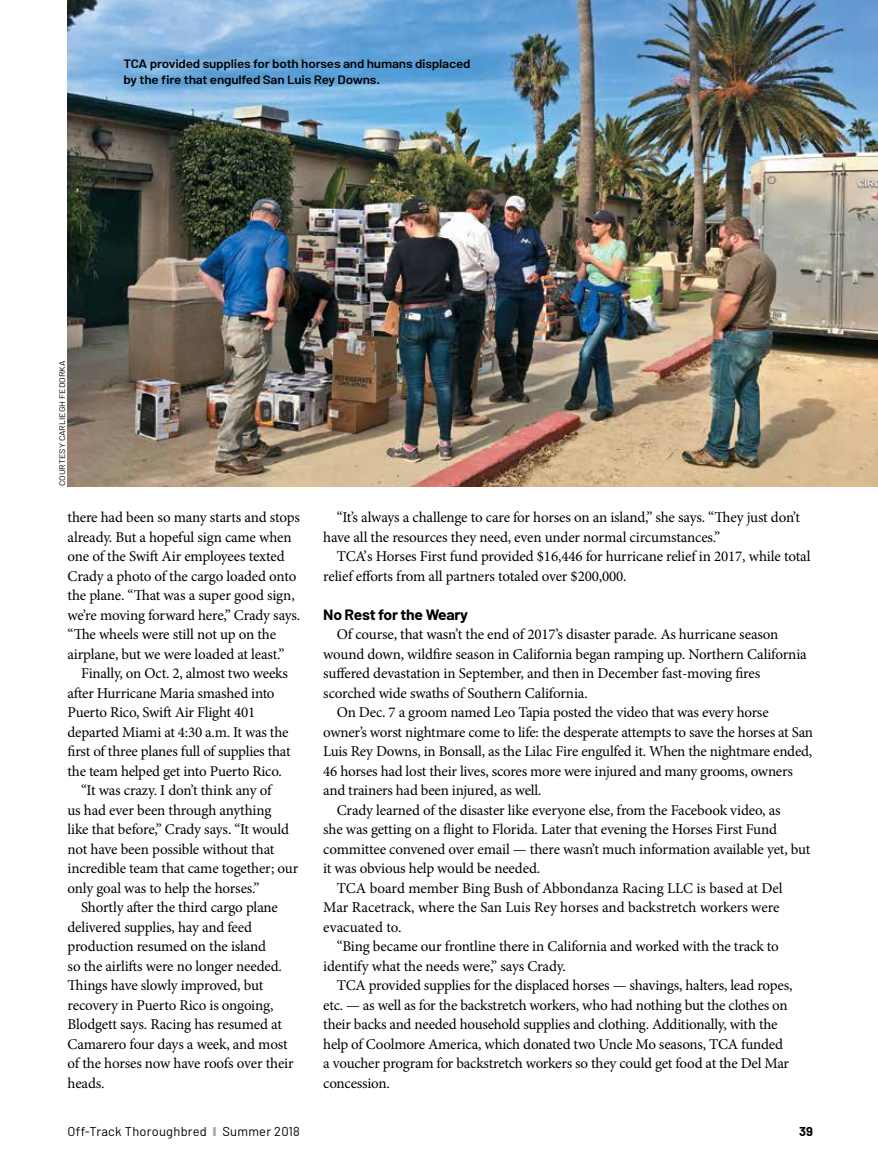
<style>
.page{position:relative;width:878px;height:1175px;background:#fff}
.page>*{position:absolute;margin:0;border:0;box-sizing:border-box;transform-origin:0 0}
.t1{font:15px/19.5px "Minion Pro";letter-spacing:-.015em;color:#000}
.t2{font:700 15px "Barlow";letter-spacing:-.02em;color:#000;scale:1.05 1}
.t3{font:12.9px "Barlow";letter-spacing:.02em;color:#000}
.t4{font:700 12.9px "Barlow";color:#000}
.t5{font:600 12.15px/16.2px "Barlow";letter-spacing:-.015em;color:#000;scale:1.11 1}
.t6{font:8.1px "Barlow";color:#000;scale:1.11 1}
.s1{color:#a7a9ac}
</style>
<div class="page">
<img style="left:68px;top:0;width:810px;height:486px">
<p class="t5" style="left:124px;top:55px;width:314px">TCA provided supplies for both horses and humans displaced by the fire that engulfed San Luis Rey Downs.</p>
<p class="t6" style="left:57px;top:486px;width:114px;rotate:-90deg">courtesy carliegh fedorka</p>
<p class="t1" style="left:68px;top:508px;width:234px">there had been so many starts and stops already. But a hopeful sign came when one of the Swift Air employees texted Crady a photo of the cargo loaded onto the plane. “That was a super good sign, we’re moving forward here,” Crady says. “The wheels were still not up on the airplane, but we were loaded at least.”</p>
<p class="t1" style="left:81px;top:664px;width:208px">Finally, on Oct. 2, almost two weeks</p>
<p class="t1" style="left:68px;top:683px;width:208px">after Hurricane Maria smashed into</p>
<p class="t1" style="left:68px;top:703px;width:189px">Puerto Rico, Swift Air Flight 401</p>
<p class="t1" style="left:68px;top:722px;width:222px">departed Miami at 4:30 a.m. It was the</p>
<p class="t1" style="left:68px;top:742px;width:224px">first of three planes full of supplies that</p>
<p class="t1" style="left:68px;top:761px;width:216px">the team helped get into Puerto Rico.</p>
<p class="t1" style="left:81px;top:781px;width:192px">“It was crazy. I don’t think any of</p>
<p class="t1" style="left:68px;top:800px;width:205px">us had ever been through anything</p>
<p class="t1" style="left:68px;top:820px;width:223px">like that before,” Crady says. “It would</p>
<p class="t1" style="left:68px;top:839px;width:208px">not have been possible without that</p>
<p class="t1" style="left:68px;top:859px;width:232px">incredible team that came together; our</p>
<p class="t1" style="left:68px;top:878px;width:193px">only goal was to help the horses.”</p>
<p class="t1" style="left:81px;top:898px;width:198px">Shortly after the third cargo plane</p>
<p class="t1" style="left:68px;top:917px;width:186px">delivered supplies, hay and feed</p>
<p class="t1" style="left:68px;top:937px;width:200px">production resumed on the island</p>
<p class="t1" style="left:68px;top:956px;width:216px">so the airlifts were no longer needed.</p>
<p class="t1" style="left:68px;top:976px;width:197px">Things have slowly improved, but</p>
<p class="t1" style="left:68px;top:995px;width:207px">recovery in Puerto Rico is ongoing,</p>
<p class="t1" style="left:68px;top:1015px;width:216px">Blodgett says. Racing has resumed at</p>
<p class="t1" style="left:68px;top:1034px;width:222px">Camarero four days a week, and most</p>
<p class="t1" style="left:68px;top:1054px;width:228px">of the horses now have roofs over their</p>
<p class="t1" style="left:68px;top:1073px;width:39px">heads.</p>
<p class="t1" style="left:323px;top:508px;width:478px;text-indent:14px">“It’s always a challenge to care for horses on an island,” she says. “They just don’t have all the resources they need, even under normal circumstances.”</p>
<p class="t1" style="left:323px;top:547px;width:488px;text-indent:14px">TCA’s Horses First fund provided $16,446 for hurricane relief in 2017, while total relief efforts from all partners totaled over $200,000.</p>
<p class="t2" style="left:323px;top:605px;width:139px">No Rest for the Weary</p>
<p class="t1" style="left:337px;top:625px;width:443px">Of course, that wasn’t the end of 2017’s disaster parade. As hurricane season</p>
<p class="t1" style="left:323px;top:644px;width:485px">wound down, wildfire season in California began ramping up. Northern California</p>
<p class="t1" style="left:323px;top:664px;width:438px">suffered devastation in September, and then in December fast-moving fires</p>
<p class="t1" style="left:323px;top:683px;width:266px">scorched wide swaths of Southern California.</p>
<p class="t1" style="left:337px;top:703px;width:433px">On Dec. 7 a groom named Leo Tapia posted the video that was every horse</p>
<p class="t1" style="left:323px;top:722px;width:491px">owner’s worst nightmare come to life: the desperate attempts to save the horses at San</p>
<p class="t1" style="left:323px;top:742px;width:490px">Luis Rey Downs, in Bonsall, as the Lilac Fire engulfed it. When the nightmare ended,</p>
<p class="t1" style="left:323px;top:761px;width:471px">46 horses had lost their lives, scores more were injured and many grooms, owners</p>
<p class="t1" style="left:323px;top:781px;width:220px">and trainers had been injured, as well.</p>
<p class="t1" style="left:337px;top:800px;width:445px">Crady learned of the disaster like everyone else, from the Facebook video, as</p>
<p class="t1" style="left:323px;top:820px;width:455px">she was getting on a flight to Florida. Later that evening the Horses First Fund</p>
<p class="t1" style="left:323px;top:839px;width:488px">committee convened over email — there wasn’t much information available yet, but</p>
<p class="t1" style="left:323px;top:859px;width:218px">it was obvious help would be needed.</p>
<p class="t1" style="left:337px;top:878px;width:447px">TCA board member Bing Bush of Abbondanza Racing LLC is based at Del</p>
<p class="t1" style="left:323px;top:898px;width:458px">Mar Racetrack, where the San Luis Rey horses and backstretch workers were</p>
<p class="t1" style="left:323px;top:917px;width:80px">evacuated to.</p>
<p class="t1" style="left:337px;top:937px;width:443px">“Bing became our frontline there in California and worked with the track to</p>
<p class="t1" style="left:323px;top:956px;width:244px">identify what the needs were,” says Crady.</p>
<p class="t1" style="left:337px;top:976px;width:457px">TCA provided supplies for the displaced horses — shavings, halters, lead ropes,</p>
<p class="t1" style="left:323px;top:995px;width:466px">etc. — as well as for the backstretch workers, who had nothing but the clothes on</p>
<p class="t1" style="left:323px;top:1015px;width:456px">their backs and needed household supplies and clothing. Additionally, with the</p>
<p class="t1" style="left:323px;top:1034px;width:461px">help of Coolmore America, which donated two Uncle Mo seasons, TCA funded</p>
<p class="t1" style="left:323px;top:1054px;width:467px">a voucher program for backstretch workers so they could get food at the Del Mar</p>
<p class="t1" style="left:323px;top:1073px;width:68px">concession.</p>
<p class="t3" style="left:68px;top:1123px;width:234px">Off-Track Thoroughbred <span class="s1">❙</span> Summer 2018</p>
<p class="t4" style="left:799px;top:1123px;width:16px">39</p>
</div>
